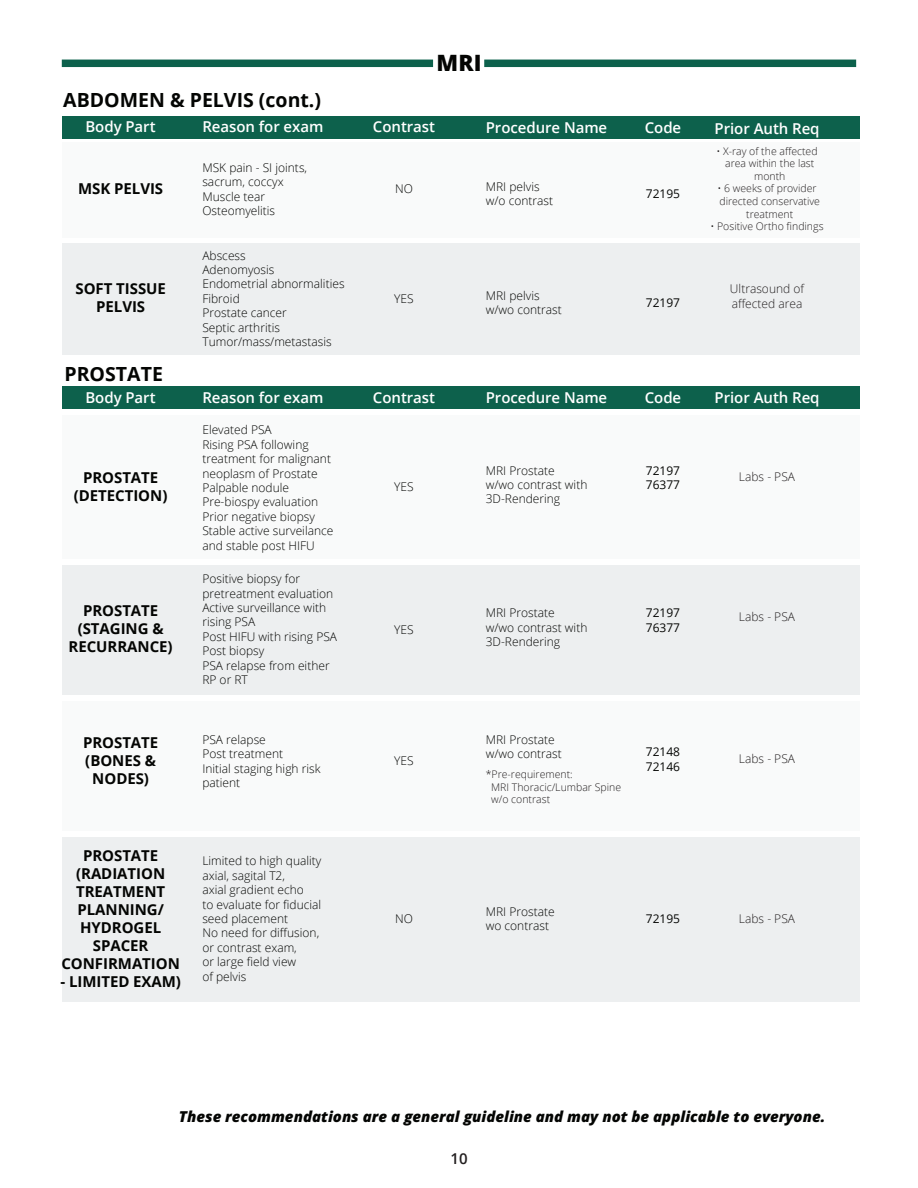
<style>
.page{position:relative;width:918px;height:1188px;background:#fff}
.page>*{position:absolute;margin:0;border:0;box-sizing:border-box;transform-origin:0 0}
.t1{font:800 22.5px "Open Sans";color:#040503}
.t2{font:700 19.5px "Open Sans";color:#040503}
.t3{font:700 15px/18px "Open Sans";letter-spacing:-.005em;color:#040503;text-align:center}
.t4{font:600 15px "Open Sans";letter-spacing:-.005em;color:#fff}
.t5{font:italic 15px "Open Sans";color:#040503}
.t6{font:600 15px "Open Sans";color:#231f20}
.t7{font:300 12px/14.4px "Open Sans";color:#040503}
.t8{font:300 12px/14.4px "Open Sans";color:#231f20}
.t9{font:12px/14.4px "Open Sans";color:#040503}
.t10{font:300 10.5px/12.6px "Open Sans";color:#231f20;text-align:center}
</style>
<div class="page">
<div style="left:62px;top:142px;width:797px;height:96px;background:#f9fafa"></div>
<div style="left:62px;top:244px;width:797px;height:111px;background:#edeff0"></div>
<div style="left:62px;top:565px;width:797px;height:130px;background:#edeff0"></div>
<div style="left:62px;top:387px;width:797px;height:22px;background:#0d614c"></div>
<div style="left:62px;top:701px;width:797px;height:130px;background:#f9fafa"></div>
<div style="left:62px;top:837px;width:797px;height:165px;background:#edeff0"></div>
<div style="left:62px;top:416px;width:797px;height:143px;background:#f9fafa"></div>
<div style="left:62px;top:116px;width:797px;height:22px;background:#0d614c"></div>
<div style="left:484px;top:60px;width:372px;height:7px;background:#0d614c"></div>
<div style="left:62px;top:60px;width:371px;height:7px;background:#0d614c"></div>
<h1 class="t1" style="left:436px;top:46px;width:47px">MRI</h1>
<h2 class="t2" style="left:63px;top:86px;width:259px">ABDOMEN &amp; PELVIS (cont.)</h2>
<p class="t4" style="left:85px;top:116px;width:72px">Body Part</p>
<p class="t4" style="left:202px;top:116px;width:123px">Reason for exam</p>
<p class="t4" style="left:373px;top:116px;width:64px">Contrast</p>
<p class="t4" style="left:486px;top:117px;width:123px">Procedure Name</p>
<p class="t4" style="left:645px;top:117px;width:38px">Code</p>
<p class="t4" style="left:715px;top:118px;width:107px">Prior Auth Req</p>
<p class="t3" style="left:78px;top:179px;width:87px">MSK PELVIS</p>
<p class="t3" style="left:75px;top:280px;width:92px">SOFT TISSUE<br>PELVIS</p>
<h2 class="t2" style="left:65px;top:360px;width:100px">PROSTATE</h2>
<p class="t7" style="left:202px;top:160px;width:106px">MSK pain - SI joints, sacrum, coccyx<br>Muscle tear<br>Osteomyelitis</p>
<p class="t7" style="left:202px;top:248px;width:144px">Abscess<br>Adenomyosis<br>Endometrial abnormalities<br>Fibroid<br>Prostate cancer<br>Septic arthritis<br>Tumor/mass/metastasis</p>
<p class="t7" style="left:486px;top:179px;width:69px">MRI pelvis w/o contrast</p>
<p class="t7" style="left:395px;top:182px;width:19px">NO</p>
<p class="t9" style="left:646px;top:186px;width:36px">72195</p>
<p class="t7" style="left:394px;top:291px;width:21px">YES</p>
<p class="t7" style="left:486px;top:288px;width:78px">MRI pelvis w/wo contrast</p>
<p class="t9" style="left:646px;top:295px;width:36px">72197</p>
<p class="t4" style="left:85px;top:387px;width:72px">Body Part</p>
<p class="t4" style="left:202px;top:387px;width:123px">Reason for exam</p>
<p class="t4" style="left:373px;top:387px;width:64px">Contrast</p>
<p class="t4" style="left:486px;top:387px;width:123px">Procedure Name</p>
<p class="t4" style="left:645px;top:387px;width:38px">Code</p>
<p class="t3" style="left:74px;top:468px;width:95px">PROSTATE (DETECTION)</p>
<p class="t3" style="left:69px;top:602px;width:106px">PROSTATE (STAGING &amp;<br>RECURRANCE)</p>
<p class="t3" style="left:83px;top:733px;width:77px">PROSTATE (BONES &amp;<br>NODES)</p>
<p class="t7" style="left:202px;top:422px;width:133px">Elevated PSA<br>Rising PSA following treatment for malignant neoplasm of Prostate<br>Palpable nodule<br>Pre-biospy evaluation<br>Prior negative biopsy<br>Stable active surveilance and stable post HIFU</p>
<p class="t7" style="left:202px;top:571px;width:136px">Positive biopsy for pretreatment evaluation<br>Active surveillance with rising PSA<br>Post HIFU with rising PSA<br>Post biopsy<br>PSA relapse from either<br>RP or RT</p>
<p class="t7" style="left:202px;top:732px;width:120px">PSA relapse<br>Post treatment<br>Initial staging high risk patient</p>
<p class="t3" style="left:61px;top:846px;width:120px">PROSTATE (RADIATION<br>TREATMENT<br>PLANNING/<br>HYDROGEL<br>SPACER<br>CONFIRMATION</p>
<p class="t3" style="left:60px;top:972px;width:122px">- LIMITED EXAM)</p>
<p class="t7" style="left:202px;top:854px;width:121px">Limited to high quality axial, sagital T2,<br>axial gradient echo<br>to evaluate for fiducial seed placement<br>No need for diffusion, or contrast exam,<br>or large field view<br>of pelvis</p>
<p class="t7" style="left:394px;top:479px;width:21px">YES</p>
<p class="t7" style="left:394px;top:622px;width:21px">YES</p>
<p class="t7" style="left:486px;top:463px;width:103px">MRI Prostate<br>w/wo contrast with<br>3D-Rendering</p>
<p class="t7" style="left:486px;top:605px;width:103px">MRI Prostate<br>w/wo contrast with<br>3D-Rendering</p>
<p class="t9" style="left:646px;top:463px;width:36px">72197<br>76377</p>
<p class="t9" style="left:646px;top:605px;width:36px">72197<br>76377</p>
<p class="t7" style="left:486px;top:732px;width:78px">MRI Prostate w/wo contrast</p>
<p class="t7" style="left:394px;top:753px;width:21px">YES</p>
<p class="t9" style="left:646px;top:744px;width:36px">72148<br>72146</p>
<p class="t10" style="left:491px;top:768px;width:131px;text-align:left;text-indent:-5px">*Pre-requirement:<br>MRI Thoracic/Lumbar Spine w/o contrast</p>
<p class="t7" style="left:395px;top:911px;width:19px">NO</p>
<p class="t7" style="left:486px;top:904px;width:70px">MRI Prostate wo contrast</p>
<p class="t9" style="left:646px;top:911px;width:36px">72195</p>
<p class="t10" style="left:716px;top:144px;width:103px">• X-ray of the affected area within the last month</p>
<p class="t10" style="left:718px;top:182px;width:104px">• 6 weeks of provider directed conservative treatment</p>
<p class="t10" style="left:711px;top:220px;width:115px">• Positive Ortho findings</p>
<p class="t8" style="left:730px;top:282px;width:76px">Ultrasound of affected area</p>
<p class="t4" style="left:715px;top:387px;width:107px">Prior Auth Req</p>
<p class="t8" style="left:739px;top:469px;width:58px">Labs - PSA</p>
<p class="t8" style="left:739px;top:609px;width:58px">Labs - PSA</p>
<p class="t8" style="left:739px;top:751px;width:58px">Labs - PSA</p>
<p class="t8" style="left:739px;top:911px;width:58px">Labs - PSA</p>
<p class="t5" style="left:179px;top:1105px;width:648px">These recommendations are a general guideline and may not be applicable to everyone.</p>
<p class="t6" style="left:450px;top:1148px;width:19px">10</p>
</div>
